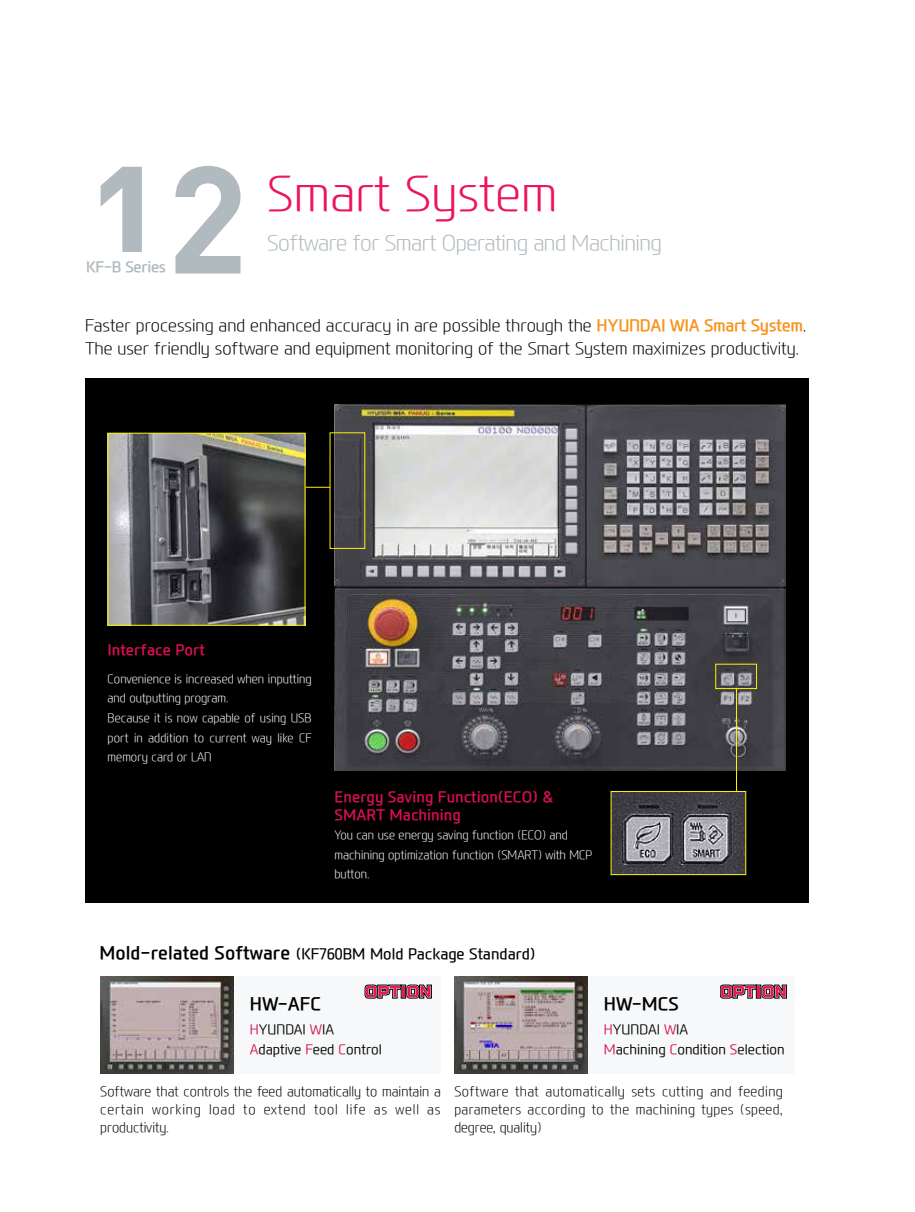
<style>
.page{position:relative;width:915px;height:1212px;background:#fff}
.page>*{position:absolute;margin:0;border:0;box-sizing:border-box;transform-origin:0 0}
.t1{font:700 150px "DIN";color:#b1babf}
.t2{font:300 48px "Modern H Eco";color:#ed145b}
.t3{font:300 21px "Modern H Eco";letter-spacing:-.025em;color:#b1babf}
.t4{font:700 18px "Modern H";color:#000}
.t5{font:300 16.5px/22.5px "Modern H Eco";color:#000}
.t6{font:700 15px/18px "Modern H";color:#d70f52}
.t7{font:500 15px "Modern H";color:#000}
.t8{font:700 15px "Modern H";letter-spacing:-.025em;color:#b1babf}
.t9{font:300 13.5px/18px "Modern H Eco";letter-spacing:.025em;color:#000;text-align:justify;scale:.95 1}
.t10{font:300 13.5px/19.5px "Modern H";color:#000}
.t11{font:300 12px/19.5px "Modern H Eco";color:#fff;scale:.95 1}
.s1{font-family:"Modern H";font-weight:700;color:#f7941e}
.s2{font-weight:700;font-size:18px}
.s3{color:#d70f52}
</style>
<div class="page">
<div style="left:100px;top:976px;width:340px;height:98px;background:#f7f8f9"></div>
<img style="left:100px;top:976px;width:134px;height:98px">
<div style="left:454px;top:976px;width:340px;height:98px;background:#f7f8f9"></div>
<img style="left:454px;top:976px;width:133px;height:98px">
<svg style="left:365px;top:985px;width:66px;height:13px"></svg>
<svg style="left:720px;top:985px;width:66px;height:13px"></svg>
<div style="left:85px;top:378px;width:723px;height:525px;background:#000"></div>
<img style="left:334px;top:404px;width:451px;height:366px">
<img style="left:612px;top:793px;width:131px;height:80px">
<div style="left:610px;top:791px;width:135px;height:84px;border:1px solid #fff200"></div>
<div style="left:715px;top:664px;width:41px;height:25px;border:1px solid #fff200"></div>
<div style="left:329px;top:432px;width:36px;height:117px;border:1px solid #fff200"></div>
<hr style="left:735px;top:689px;width:1px;height:102px;background:#fff200">
<svg style="left:305px;top:487px;width:25px;height:1px"></svg>
<img style="left:110px;top:435px;width:193px;height:188px">
<h1 class="t1" style="left:85px;top:121px;width:164px">12</h1>
<p class="t8" style="left:86px;top:256px;width:81px">KF-B Series</p>
<h2 class="t2" style="left:267px;top:161px;width:292px">Smart System</h2>
<h3 class="t3" style="left:267px;top:229px;width:396px">Software for Smart Operating and Machining</h3>
<h3 class="t5" style="left:85px;top:314px;width:722px">Faster processing and enhanced accuracy in are possible through the <span class="s1">HYUNDAI WIA Smart System</span>.<br>The user friendly software and equipment monitoring of the Smart System maximizes productivity.</h3>
<p class="t6" style="left:108px;top:641px;width:99px">Interface Port</p>
<p class="t11" style="left:108px;top:669px;width:216px">Convenience is increased when inputting and outputting program.<br>Because it is now capable of using USB port in addition to current way like CF memory card or LAN</p>
<p class="t6" style="left:334px;top:787px;width:220px">Energy Saving Function(ECO) &amp;<br>SMART Machining</p>
<p class="t11" style="left:334px;top:825px;width:273px">You can use energy saving function (ECO) and machining optimization function (SMART) with MCP button.</p>
<p class="t7" style="left:99px;top:943px;width:437px"><span class="s2">Mold-related Software</span> (KF760BM Mold Package Standard)</p>
<h3 class="t4" style="left:250px;top:991px;width:72px">HW-AFC</h3>
<p class="t10" style="left:250px;top:1019px;width:134px"><span class="s3">H</span>YUNDAI <span class="s3">W</span>IA<br><span class="s3">A</span>daptive <span class="s3">F</span>eed <span class="s3">C</span>ontrol</p>
<p class="t9" style="left:100px;top:1082px;width:360px">Software that controls the feed automatically to maintain a certain working load to extend tool life as well as productivity.</p>
<h3 class="t4" style="left:603px;top:991px;width:76px">HW-MCS</h3>
<p class="t10" style="left:603px;top:1019px;width:182px"><span class="s3">H</span>YUNDAI <span class="s3">W</span>IA<br><span class="s3">M</span>achining <span class="s3">C</span>ondition <span class="s3">S</span>election</p>
<p class="t9" style="left:454px;top:1082px;width:347px">Software that automatically sets cutting and feeding parameters according to the machining types (speed, degree, quality)</p>
</div>
